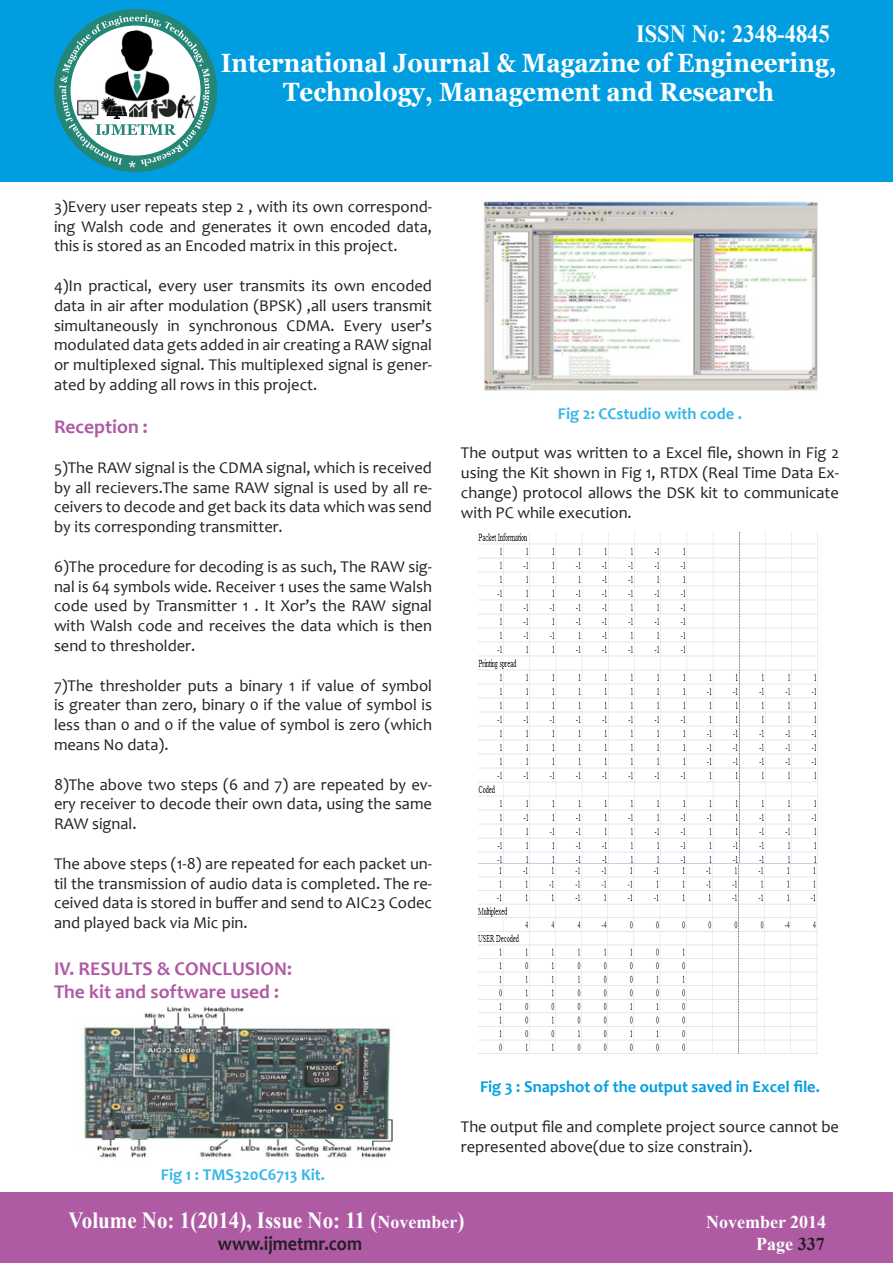
<style>
.page{position:relative;width:893px;height:1263px;background:#fff}
.page>*{position:absolute;margin:0;border:0;box-sizing:border-box;transform-origin:0 0}
.t1{font:700 26.4px "Georgia";color:#fff;scale:.91 1}
.t2{font:700 24.75px "Times New Roman";color:#fff;scale:.91 1}
.t3{font:700 23.1px "Times New Roman";color:#fff;scale:.91 1}
.t4{font:700 19.8px "Candara";color:#231f20;scale:.91 1}
.t5{font:700 19.5px "Candara";color:#af5ba4}
.t6{font:700 18px "Times New Roman";color:#fff}
.t7{font:16.5px/19.8px "Candara";color:#231f20;text-align:justify}
.t8{font:700 16.5px "Candara";color:#37b6e8}
.t9{font:700 16.5px "Candara";color:#009ee1}
.s1{font-size:18px}
.s2{color:#231f20}
</style>
<div class="page">
<div style="left:0;top:1193px;width:893px;height:70px;background:#af5ba4"></div>
<div style="left:0;top:0;width:893px;height:182px;background:#009ee1"></div>
<div style="left:54px;top:9px;width:163px;height:163px;background:#248675;border-radius:50%"></div>
<svg style="left:59px;top:15px;width:151px;height:153px"></svg>
<img style="left:150px;top:97px;width:27px;height:23px">
<img style="left:177px;top:94px;width:21px;height:26px">
<img style="left:102px;top:30px;width:72px;height:73px">
<img style="left:75px;top:99px;width:25px;height:21px">
<img style="left:102px;top:97px;width:25px;height:21px">
<img style="left:84px;top:1006px;width:309px;height:152px">
<img style="left:483px;top:201px;width:335px;height:190px">
<img style="left:478px;top:531px;width:339px;height:522px">
<p class="t2" style="left:636px;top:16px;width:214px">ISSN No: 2348-4845</p>
<p class="t1" style="left:221px;top:46px;width:678px">International Journal &amp; Magazine of Engineering,</p>
<p class="t1" style="left:283px;top:75px;width:541px">Technology, Management and Research</p>
<p class="t7" style="left:54px;top:196px;width:380px">3)Every user repeats step 2 , with its own correspond&shy;ing Walsh code and generates it own encoded data, this is stored as an Encoded matrix in this project.</p>
<p class="t7" style="left:54px;top:276px;width:380px">4)In practical, every user transmits its own encoded data in air after modulation (BPSK) ,all users transmit simultaneously in synchronous CDMA. Every user’s modulated data gets added in air creating a RAW signal or multiplexed signal. This multiplexed signal is gener&shy;ated by adding all rows in this project.</p>
<p class="t5" style="left:54px;top:415px;width:95px">Reception :</p>
<p class="t7" style="left:54px;top:457px;width:380px">5)The RAW signal is the CDMA signal, which is received by all recievers.The same RAW signal is used by all re&shy;ceivers to decode and get back its data which was send by its corresponding transmitter.</p>
<p class="t7" style="left:54px;top:556px;width:380px">6)The procedure for decoding is as such, The RAW sig&shy;nal is 64 symbols wide. Receiver 1 uses the same Walsh code used by Transmitter 1 . It Xor’s the RAW signal with Walsh code and receives the data which is then send to thresholder.</p>
<p class="t7" style="left:54px;top:675px;width:380px">7)The thresholder puts a binary 1 if value of symbol is greater than zero, binary 0 if the value of symbol is less than 0 and 0 if the value of symbol is zero (which means No data).</p>
<p class="t7" style="left:54px;top:774px;width:380px">8)The above two steps (6 and 7) are repeated by ev&shy;ery receiver to decode their own data, using the same RAW signal.</p>
<p class="t7" style="left:54px;top:853px;width:380px">The above steps (1-8) are repeated for each packet un&shy;til the transmission of audio data is completed. The re&shy;ceived data is stored in buffer and send to AIC23 Codec and played back via Mic pin.</p>
<p class="t5" style="left:54px;top:956px;width:240px">IV. RESULTS &amp; CONCLUSION:</p>
<p class="t5" style="left:54px;top:980px;width:227px">The kit and software used :</p>
<p class="t8" style="left:558px;top:403px;width:186px">Fig 2: CCstudio with code .</p>
<p class="t7" style="left:461px;top:443px;width:380px">The output was written to a Excel file, shown in Fig 2 using the Kit shown in Fig 1, RTDX (Real Time Data Ex&shy;change) protocol allows the DSK kit to communicate with PC while execution.</p>
<p class="t9" style="left:480px;top:1076px;width:341px">Fig 3 : Snapshot of the output saved in Excel file.</p>
<p class="t7" style="left:461px;top:1116px;width:379px">The output file and complete project source cannot be represented above(due to size constrain).</p>
<p class="t8" style="left:161px;top:1164px;width:166px">Fig 1 : TMS320C6713 Kit.</p>
<p class="t3" style="left:69px;top:1204px;width:437px">Volume No: 1(2014), Issue No: 11 (<span class="s1">November</span>)</p>
<p class="t6" style="left:706px;top:1210px;width:122px">November 2014</p>
<p class="t4" style="left:218px;top:1231px;width:160px">www.ijmetmr.com</p>
<p class="t6" style="left:756px;top:1231px;width:70px">Page <span class="s2">337</span></p>
</div>
